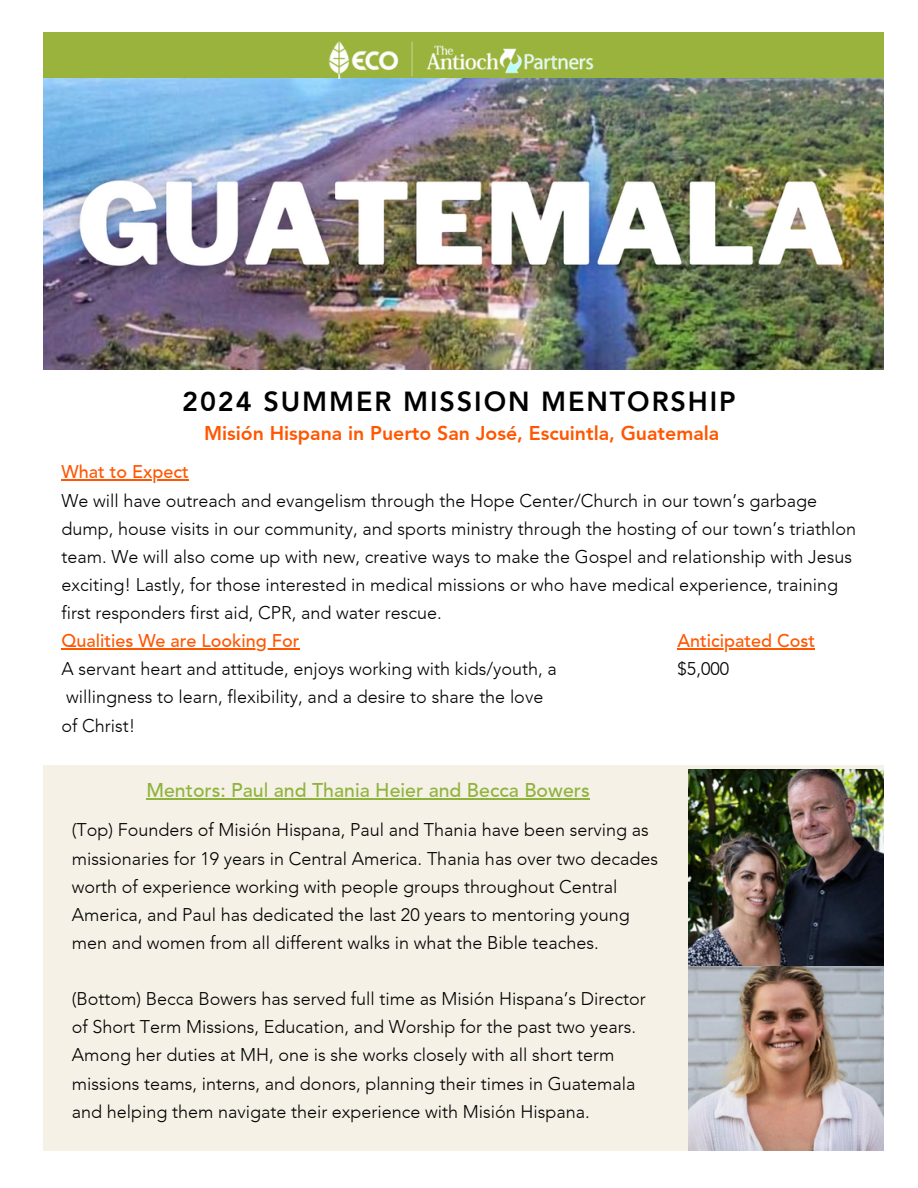
<style>
.page{position:relative;width:918px;height:1188px;background:#fff}
.page>*{position:absolute;margin:0;border:0;box-sizing:border-box;transform-origin:0 0}
.t1{font:800 27px "Avenir";letter-spacing:.07em;color:#000}
.t2{font:800 19.5px "Avenir";color:#ff5600}
.t3{font:500 19.5px "Avenir";color:#8fb33d}
.t4{font:300 18px/28.2px "Avenir";color:#000}
.t5{font:500 18px "Avenir";color:#ff5600}
</style>
<div class="page">
<div style="left:44px;top:765px;width:840px;height:385px;background:#f6f1e6"></div>
<img style="left:688px;top:965px;width:196px;height:185px">
<img style="left:688px;top:770px;width:196px;height:195px">
<img style="left:44px;top:78px;width:840px;height:291px">
<div style="left:44px;top:32px;width:840px;height:46px;background:#99b33d"></div>
<img style="left:312px;top:41px;width:294px;height:38px">
<hr style="left:61px;top:480px;width:128px;height:1px;background:#ff5600">
<hr style="left:61px;top:648px;width:239px;height:1px;background:#ff5600">
<hr style="left:678px;top:648px;width:137px;height:1px;background:#ff5600">
<hr style="left:146px;top:798px;width:444px;height:1px;background:#8fb33d">
<h1 class="t1" style="left:182px;top:386px;width:555px">2024 SUMMER MISSION MENTORSHIP</h1>
<p class="t2" style="left:204px;top:422px;width:517px">Misión Hispana in Puerto San José, Escuintla, Guatemala</p>
<p class="t5" style="left:61px;top:462px;width:129px">What to Expect</p>
<p class="t4" style="left:61px;top:486px;width:796px">We will have outreach and evangelism through the Hope Center/Church in our town’s garbage dump, house visits in our community, and sports ministry through the hosting of our town’s triathlon team. We will also come up with new, creative ways to make the Gospel and relationship with Jesus exciting! Lastly, for those interested in medical missions or who have medical experience, training first responders first aid, CPR, and water rescue.</p>
<p class="t5" style="left:61px;top:631px;width:240px">Qualities We are Looking For</p>
<p class="t4" style="left:61px;top:655px;width:497px">A servant heart and attitude, enjoys working with kids/youth, a willingness to learn, flexibility, and a desire to share the love of Christ!</p>
<p class="t5" style="left:678px;top:631px;width:139px">Anticipated Cost</p>
<p class="t4" style="left:678px;top:655px;width:53px">$5,000</p>
<p class="t3" style="left:146px;top:779px;width:445px">Mentors: Paul and Thania Heier and Becca Bowers</p>
<p class="t4" style="left:72px;top:816px;width:588px">(Top) Founders of Misión Hispana, Paul and Thania have been serving as missionaries for 19 years in Central America. Thania has over two decades worth of experience working with people groups throughout Central America, and Paul has dedicated the last 20 years to mentoring young men and women from all different walks in what the Bible teaches.</p>
<p class="t4" style="left:72px;top:985px;width:575px">(Bottom) Becca Bowers has served full time as Misión Hispana’s Director of Short Term Missions, Education, and Worship for the past two years.<br>Among her duties at MH, one is she works closely with all short term missions teams, interns, and donors, planning their times in Guatemala and helping them navigate their experience with Misión Hispana.</p>
</div>
